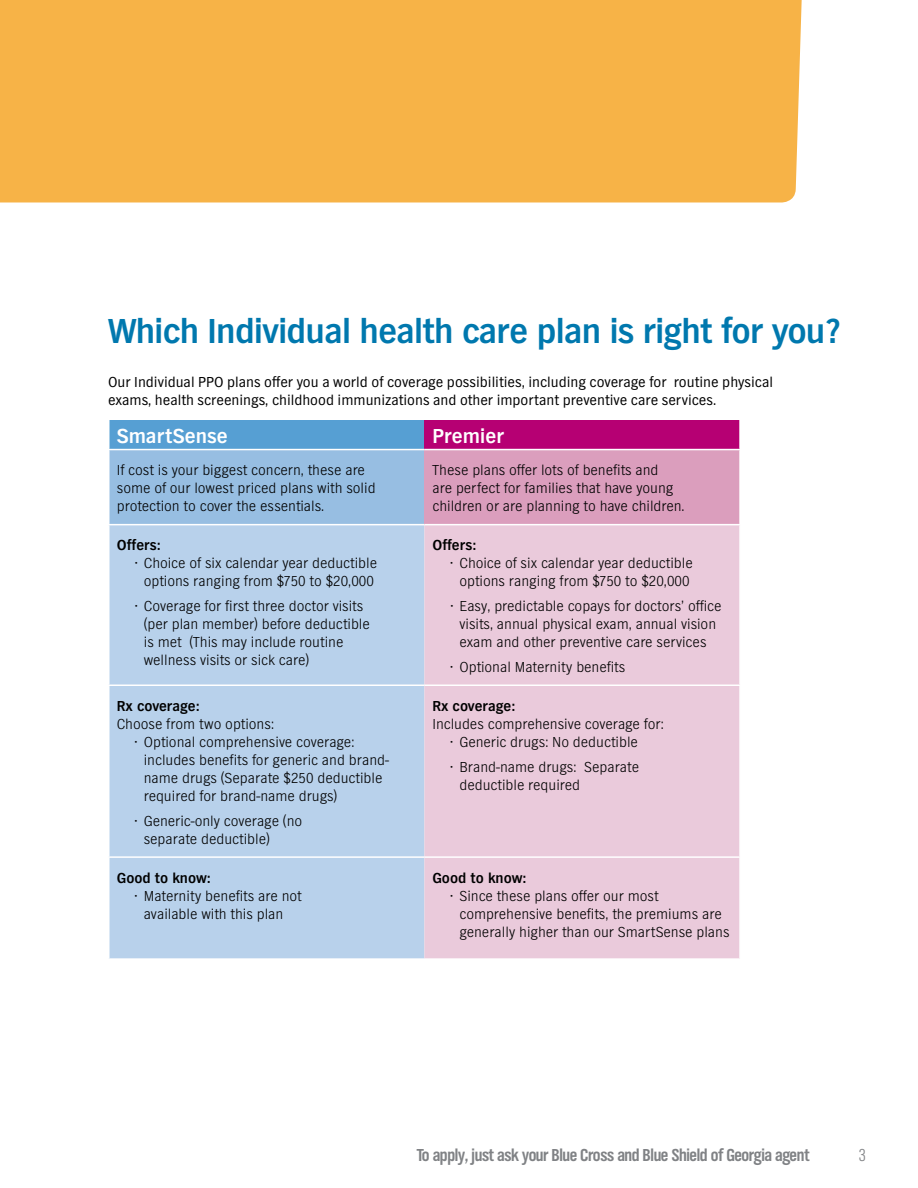
<style>
.page{position:relative;width:918px;height:1188px;background:#fff}
.page>*{position:absolute;margin:0;border:0;box-sizing:border-box;transform-origin:0 0}
.t1{font:700 36px "TV Nord EF";letter-spacing:-.02em;color:#0078ae}
.t2{font:700 21px "TV Nord EF";color:#fff}
.t3{font:700 18px "TV Nord Cond EF";letter-spacing:-.025em;color:#808285}
.t4{font:300 18px "TV Nord Cond EF";color:#808285}
.t5{font:300 15px/18px "TV Nord EF";color:#000}
.t6{font:15px/18px "TV Nord EF";color:#000}
.t7{font:700 15px "TV Nord EF";color:#000}
</style>
<div class="page">
<div style="left:0;top:0;width:802px;height:203px;background:#f7b347"></div>
<div style="left:109px;top:420px;width:315px;height:30px;background:#569fd3"></div>
<div style="left:424px;top:420px;width:316px;height:30px;background:#b60073"></div>
<div style="left:109px;top:450px;width:315px;height:75px;background:#97bee2"></div>
<div style="left:424px;top:450px;width:316px;height:75px;background:#db9ebd"></div>
<div style="left:110px;top:525px;width:314px;height:433px;background:#b8d1eb"></div>
<div style="left:424px;top:525px;width:315px;height:433px;background:#eacadb"></div>
<hr style="left:108px;top:420px;width:2px;height:29px;background:#fff">
<hr style="left:739px;top:420px;width:2px;height:29px;background:#fff">
<hr style="left:108px;top:449px;width:316px;height:1px;background:#fff">
<hr style="left:108px;top:450px;width:2px;height:74px;background:#fff">
<hr style="left:424px;top:449px;width:317px;height:1px;background:#fff">
<hr style="left:739px;top:450px;width:2px;height:74px;background:#fff">
<hr style="left:108px;top:524px;width:316px;height:1px;background:#fff">
<hr style="left:424px;top:524px;width:317px;height:1px;background:#fff">
<hr style="left:108px;top:685px;width:316px;height:1px;background:#fff">
<hr style="left:424px;top:685px;width:317px;height:1px;background:#fff">
<hr style="left:108px;top:856px;width:316px;height:2px;background:#fff">
<hr style="left:424px;top:856px;width:317px;height:2px;background:#fff">
<h1 class="t1" style="left:108px;top:311px;width:734px">Which Individual health care plan is right for you?</h1>
<p class="t6" style="left:108px;top:373px;width:667px">Our Individual PPO plans offer you a world of coverage possibilities, including coverage for routine physical exams, health screenings, childhood immunizations and other important preventive care services.</p>
<h2 class="t2" style="left:117px;top:424px;width:112px">SmartSense</h2>
<h2 class="t2" style="left:433px;top:424px;width:73px">Premier</h2>
<p class="t5" style="left:117px;top:461px;width:260px">If cost is your biggest concern, these are some of our lowest priced plans with solid protection to cover the essentials.</p>
<p class="t5" style="left:432px;top:461px;width:252px">These plans offer lots of benefits and<br>are perfect for families that have young children or are planning to have children.</p>
<p class="t7" style="left:117px;top:537px;width:45px">Offers:</p>
<p class="t5" style="left:133px;top:554px;width:245px;text-align:center">• Choice of six calendar year deductible options ranging from $750 to $20,000</p>
<p class="t5" style="left:144px;top:597px;width:227px;text-indent:-10px">• Coverage for first three doctor visits (per plan member) before deductible is met (This may include routine wellness visits or sick care)</p>
<p class="t7" style="left:432px;top:537px;width:45px">Offers:</p>
<p class="t5" style="left:449px;top:554px;width:245px;text-align:center">• Choice of six calendar year deductible options ranging from $750 to $20,000</p>
<p class="t5" style="left:449px;top:597px;width:274px;text-align:center">• Easy, predictable copays for doctors’ office visits, annual physical exam, annual vision exam and other preventive care services</p>
<p class="t5" style="left:449px;top:658px;width:178px">• Optional Maternity benefits</p>
<p class="t7" style="left:117px;top:698px;width:84px">Rx coverage:</p>
<p class="t5" style="left:117px;top:715px;width:159px">Choose from two options:</p>
<p class="t5" style="left:144px;top:733px;width:247px;text-indent:-10px">• Optional comprehensive coverage: includes benefits for generic and brand&shy;name drugs (Separate $250 deductible required for brand-name drugs)</p>
<p class="t5" style="left:144px;top:812px;width:160px;text-indent:-10px">• Generic-only coverage (no separate deductible)</p>
<p class="t7" style="left:117px;top:869px;width:95px">Good to know:</p>
<p class="t5" style="left:133px;top:887px;width:170px;text-align:center">• Maternity benefits are not available with this plan</p>
<p class="t7" style="left:432px;top:698px;width:84px">Rx coverage:</p>
<p class="t5" style="left:432px;top:715px;width:233px">Includes comprehensive coverage for:</p>
<p class="t5" style="left:449px;top:733px;width:190px">• Generic drugs: No deductible</p>
<p class="t5" style="left:459px;top:758px;width:181px;text-indent:-10px">• Brand-name drugs: Separate deductible required</p>
<p class="t7" style="left:432px;top:869px;width:95px">Good to know:</p>
<p class="t5" style="left:459px;top:887px;width:272px;text-indent:-10px">• Since these plans offer our most comprehensive benefits, the premiums are generally higher than our SmartSense plans</p>
<p class="t3" style="left:417px;top:1145px;width:395px">To apply, just ask your Blue Cross and Blue Shield of Georgia agent</p>
<p class="t4" style="left:859px;top:1146px;width:9px">3</p>
</div>
